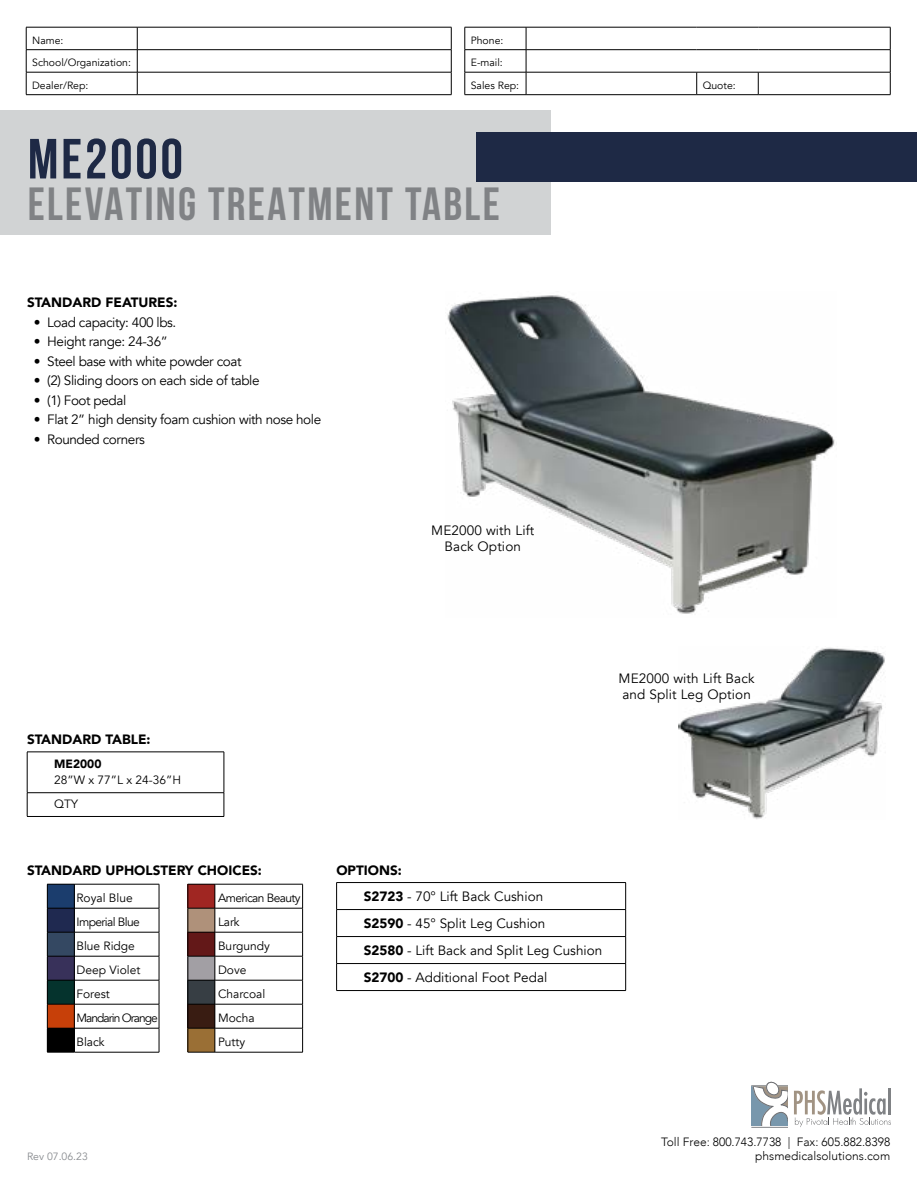
<style>
.page{position:relative;width:918px;height:1188px;background:#fff}
.page>*{position:absolute;margin:0;border:0;box-sizing:border-box;transform-origin:0 0}
.t1{font:700 56.55px "Bebas Neue";letter-spacing:.05em;color:#1e2945}
.t2{font:700 46.5px "Bebas Neue";letter-spacing:.05em;color:#808285}
.t3{font:13.5px "Avenir";letter-spacing:-.03em;color:#000}
.t4{font:13.5px/27px "Avenir";color:#000}
.t5{font:900 13.5px "Avenir";color:#000}
.t6{font:13.5px/16.5px "Avenir";letter-spacing:.01em;color:#000;text-align:center}
.t7{font:12px/24px "Avenir";color:#000}
.t8{font:300 12px/13.5px "Avenir";color:#000;text-align:right}
.t9{font:900 12px "Avenir";color:#000}
.t10{font:10.5px "Avenir";color:#000}
.t11{font:10.5px "Avenir";color:#878a8e}
.s1{font-weight:900}
</style>
<div class="page">
<div style="left:0;top:110px;width:551px;height:125px;background:#d1d3d4"></div>
<div style="left:477px;top:132px;width:440px;height:50px;background:#1e2945"></div>
<hr style="left:26px;top:27px;width:111px;height:1px;background:#000">
<hr style="left:526px;top:27px;width:171px;height:1px;background:#000">
<hr style="left:697px;top:27px;width:61px;height:1px;background:#000">
<hr style="left:758px;top:27px;width:132px;height:1px;background:#000">
<hr style="left:26px;top:49px;width:111px;height:1px;background:#000">
<hr style="left:526px;top:49px;width:171px;height:1px;background:#000">
<hr style="left:697px;top:49px;width:61px;height:1px;background:#000">
<hr style="left:758px;top:49px;width:132px;height:1px;background:#000">
<hr style="left:26px;top:72px;width:111px;height:1px;background:#000">
<svg style="left:26px;top:27px;width:1px;height:67px"></svg>
<hr style="left:526px;top:72px;width:171px;height:1px;background:#000">
<hr style="left:697px;top:72px;width:61px;height:1px;background:#000">
<svg style="left:696px;top:72px;width:1px;height:22px"></svg>
<hr style="left:758px;top:72px;width:132px;height:1px;background:#000">
<svg style="left:758px;top:72px;width:1px;height:22px"></svg>
<svg style="left:890px;top:27px;width:1px;height:67px"></svg>
<hr style="left:26px;top:94px;width:111px;height:1px;background:#000">
<hr style="left:526px;top:94px;width:171px;height:1px;background:#000">
<hr style="left:697px;top:94px;width:61px;height:1px;background:#000">
<hr style="left:758px;top:94px;width:132px;height:1px;background:#000">
<hr style="left:465px;top:27px;width:61px;height:1px;background:#000">
<hr style="left:465px;top:49px;width:61px;height:1px;background:#000">
<hr style="left:465px;top:72px;width:61px;height:1px;background:#000">
<svg style="left:465px;top:27px;width:1px;height:67px"></svg>
<svg style="left:526px;top:27px;width:1px;height:67px"></svg>
<hr style="left:465px;top:94px;width:61px;height:1px;background:#000">
<hr style="left:137px;top:27px;width:314px;height:1px;background:#000">
<hr style="left:137px;top:49px;width:314px;height:1px;background:#000">
<hr style="left:137px;top:72px;width:314px;height:1px;background:#000">
<svg style="left:137px;top:27px;width:1px;height:67px"></svg>
<svg style="left:451px;top:27px;width:1px;height:67px"></svg>
<hr style="left:137px;top:94px;width:314px;height:1px;background:#000">
<svg style="left:794px;top:1088px;width:97px;height:39px"></svg>
<svg style="left:752px;top:1081px;width:36px;height:46px"></svg>
<hr style="left:752px;top:1127px;width:36px;height:1px;background:#808285">
<img style="left:447px;top:295px;width:388px;height:319px">
<img style="left:678px;top:647px;width:207px;height:172px">
<hr style="left:27px;top:752px;width:197px;height:1px;background:#000">
<hr style="left:27px;top:752px;width:1px;height:41px;background:#000">
<hr style="left:224px;top:752px;width:1px;height:41px;background:#000">
<hr style="left:27px;top:792px;width:197px;height:1px;background:#000">
<svg style="left:27px;top:793px;width:1px;height:23px"></svg>
<svg style="left:224px;top:793px;width:1px;height:23px"></svg>
<hr style="left:27px;top:816px;width:197px;height:1px;background:#000">
<hr style="left:336px;top:882px;width:290px;height:1px;background:#000">
<hr style="left:336px;top:909px;width:290px;height:1px;background:#000">
<hr style="left:336px;top:936px;width:290px;height:1px;background:#000">
<hr style="left:336px;top:963px;width:290px;height:1px;background:#000">
<svg style="left:336px;top:883px;width:1px;height:107px"></svg>
<svg style="left:625px;top:883px;width:1px;height:107px"></svg>
<hr style="left:336px;top:990px;width:290px;height:1px;background:#000">
<hr style="left:75px;top:884px;width:84px;height:1px;background:#000">
<hr style="left:75px;top:908px;width:84px;height:1px;background:#000">
<hr style="left:75px;top:932px;width:84px;height:1px;background:#000">
<hr style="left:74px;top:956px;width:85px;height:1px;background:#000">
<hr style="left:74px;top:980px;width:85px;height:1px;background:#000">
<hr style="left:74px;top:1004px;width:85px;height:1px;background:#000">
<svg style="left:47px;top:884px;width:28px;height:169px;background:#2f2b37"></svg>
<hr style="left:74px;top:1028px;width:85px;height:1px;background:#000">
<svg style="left:159px;top:884px;width:1px;height:168px"></svg>
<hr style="left:75px;top:1052px;width:84px;height:1px;background:#000">
<svg style="left:188px;top:884px;width:28px;height:169px;background:#724d42"></svg>
<hr style="left:215px;top:884px;width:88px;height:1px;background:#000">
<hr style="left:215px;top:908px;width:88px;height:1px;background:#000">
<hr style="left:215px;top:932px;width:88px;height:1px;background:#000">
<hr style="left:215px;top:956px;width:88px;height:1px;background:#000">
<hr style="left:215px;top:980px;width:88px;height:1px;background:#000">
<hr style="left:215px;top:1004px;width:88px;height:1px;background:#000">
<hr style="left:215px;top:1028px;width:88px;height:1px;background:#000">
<svg style="left:302px;top:884px;width:1px;height:168px"></svg>
<hr style="left:215px;top:1052px;width:88px;height:1px;background:#000">
<p class="t10" style="left:32px;top:34px;width:33px">Name:</p>
<p class="t10" style="left:471px;top:34px;width:34px">Phone:</p>
<p class="t10" style="left:32px;top:56px;width:100px">School/Organization:</p>
<p class="t10" style="left:471px;top:56px;width:34px">E-mail:</p>
<p class="t10" style="left:32px;top:79px;width:58px">Dealer/Rep:</p>
<p class="t10" style="left:471px;top:79px;width:50px">Sales Rep:</p>
<p class="t10" style="left:703px;top:79px;width:35px">Quote:</p>
<h1 class="t1" style="left:28px;top:128px;width:157px">ME2000</h1>
<h2 class="t2" style="left:28px;top:178px;width:474px">ELEVATING TREATMENT TABLE</h2>
<p class="t5" style="left:27px;top:291px;width:152px">STANDARD FEATURES:</p>
<p class="t3" style="left:34px;top:314px;width:144px">• Load capacity: 400 lbs.</p>
<p class="t3" style="left:34px;top:334px;width:136px">• Height range: 24-36”</p>
<p class="t3" style="left:34px;top:353px;width:209px">• Steel base with white powder coat</p>
<p class="t3" style="left:34px;top:373px;width:227px">• (2) Sliding doors on each side of table</p>
<p class="t3" style="left:34px;top:392px;width:94px">• (1) Foot pedal</p>
<p class="t3" style="left:34px;top:412px;width:289px">• Flat 2” high density foam cushion with nose hole</p>
<p class="t3" style="left:34px;top:431px;width:113px">• Rounded corners</p>
<p class="t6" style="left:431px;top:522px;width:105px">ME2000 with Lift<br>Back Option</p>
<p class="t5" style="left:27px;top:727px;width:125px">STANDARD TABLE:</p>
<p class="t9" style="left:54px;top:753px;width:49px">ME2000</p>
<p class="t7" style="left:54px;top:768px;width:128px">28”W x 77”L x 24-36”H<br>QTY</p>
<p class="t5" style="left:27px;top:859px;width:236px">STANDARD UPHOLSTERY CHOICES:</p>
<p class="t7" style="left:77px;top:886px;width:83px">Royal Blue<br>Imperial Blue<br>Blue Ridge<br>Deep Violet<br>Forest<br>Mandarin Orange<br>Black</p>
<p class="t7" style="left:218px;top:886px;width:84px">American Beauty<br>Lark<br>Burgundy<br>Dove<br>Charcoal<br>Mocha<br>Putty</p>
<p class="t11" style="left:27px;top:1150px;width:62px">Rev 07.06.23</p>
<p class="t6" style="left:619px;top:670px;width:137px;text-align:left">ME2000 with Lift Back and Split Leg Option</p>
<p class="t5" style="left:336px;top:859px;width:67px">OPTIONS:</p>
<p class="t4" style="left:364px;top:883px;width:240px"><span class="s1">S2723</span> - 70° Lift Back Cushion<br><span class="s1">S2590</span> - 45° Split Leg Cushion<br><span class="s1">S2580</span> - Lift Back and Split Leg Cushion<br><span class="s1">S2700</span> - Additional Foot Pedal</p>
<p class="t8" style="left:661px;top:1135px;width:230px">Toll Free: 800.743.7738 | Fax: 605.882.8398 phsmedicalsolutions.com</p>
</div>
